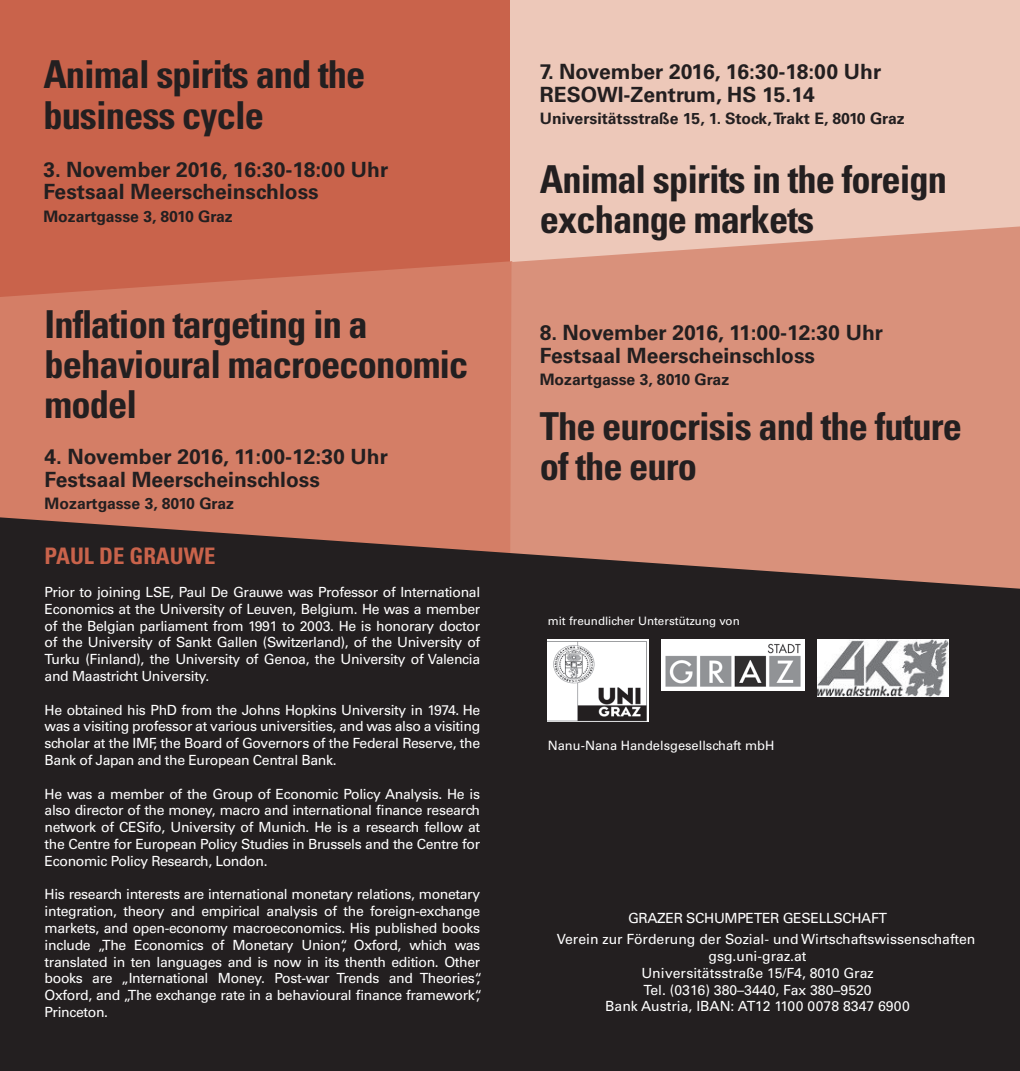
<style>
.page{position:relative;width:1020px;height:1071px;background:#fff}
.page>*{position:absolute;margin:0;border:0;box-sizing:border-box;transform-origin:0 0}
.t1{font:700 condensed 38.5px/40.2px "Univers LT Std";letter-spacing:-.025em;color:#231f20}
.t2{font:700 condensed 22.75px "Univers LT Std";color:#c9634b}
.t3{font:700 21px/22.8px "Univers LT Std";color:#231f20}
.t4{font:700 15.75px "Univers LT Std";color:#231f20}
.t5{font:14px/16.8px "Univers LT Std";letter-spacing:-.025em;color:#fff;text-align:justify}
.t6{font:14px/16.8px "Univers LT Std";color:#fff}
.t7{font:12.95px "Univers LT Std";color:#fff}
.t8{font:11.55px "Univers LT Std";color:#fff}
</style>
<div class="page">
<div style="left:0;top:0;width:510px;height:355px;background:#c9634b"></div>
<div style="left:510px;top:0;width:510px;height:402px;background:#edc8b9"></div>
<svg style="left:0;top:261px;width:510px;height:256px;fill:#d47e66"></svg>
<div style="left:510px;top:226px;width:510px;height:291px;background:#d9917b"></div>
<div style="left:0;top:517px;width:1020px;height:554px;background:#231f20"></div>
<img style="left:662px;top:640px;width:142px;height:51px">
<img style="left:548px;top:640px;width:100px;height:81px">
<img style="left:818px;top:639px;width:130px;height:57px">
<h1 class="t1" style="left:43px;top:54px;width:323px">Animal spirits and the business cycle</h1>
<h3 class="t3" style="left:43px;top:158px;width:346px">3. November 2016, 16:30-18:00 Uhr<br>Festsaal Meerscheinschloss</h3>
<p class="t4" style="left:43px;top:207px;width:191px">Mozartgasse 3, 8010 Graz</p>
<h1 class="t1" style="left:45px;top:304px;width:425px">Inflation targeting in a behavioural macroeconomic model</h1>
<h3 class="t3" style="left:45px;top:445px;width:345px">4. November 2016, 11:00-12:30 Uhr<br>Festsaal Meerscheinschloss</h3>
<p class="t4" style="left:45px;top:495px;width:191px">Mozartgasse 3, 8010 Graz</p>
<h2 class="t2" style="left:45px;top:542px;width:26px">Paul</h2>
<h2 class="t2" style="left:99px;top:542px;width:116px">De Grauwe</h2>
<p class="t5" style="left:45px;top:584px;width:437px">Prior to joining LSE, Paul De Grauwe was Professor of International Economics at the University of Leuven, Belgium. He was a member of the Belgian parliament from 1991 to 2003. He is honorary doctor of the University of Sankt Gallen (Switzerland), of the University of Turku (Finland), the University of Genoa, the University of Valencia and Maastricht University.  </p>
<p class="t5" style="left:45px;top:701px;width:437px">He obtained his PhD from the Johns Hopkins University in 1974. He was a visiting professor at various universities, and was also a visiting scholar at the IMF, the Board of Governors of the Federal Reserve, the Bank of Japan and the European Central Bank.</p>
<p class="t5" style="left:45px;top:785px;width:437px">He was a member of the Group of Economic Policy Analysis. He is also director of the money, macro and international finance research network of CESifo, University of Munich. He is a research fellow at the Centre for European Policy Studies in Brussels and the Centre for Economic Policy Research, London.</p>
<p class="t5" style="left:45px;top:886px;width:439px;text-align:left">His research interests are international monetary relations, monetary integration, theory and empirical analysis of the foreign-exchange markets, and open-economy macroeconomics. His published books include „The Economics of Monetary Union“, Oxford, which was translated in ten languages and is now in its thenth edition. Other books are „International Money. Post-war Trends and Theories“, Oxford, and „The exchange rate in a behavioural finance framework“, Princeton.</p>
<h3 class="t3" style="left:540px;top:60px;width:343px">7. November 2016, 16:30-18:00 Uhr<br>RESOWI-Zentrum, HS 15.14</h3>
<p class="t4" style="left:540px;top:110px;width:366px">Universitätsstraße 15, 1. Stock, Trakt E, 8010 Graz</p>
<h1 class="t1" style="left:540px;top:159px;width:409px">Animal spirits in the foreign exchange markets</h1>
<h3 class="t3" style="left:540px;top:321px;width:345px">8. November 2016, 11:00-12:30 Uhr<br>Festsaal Meerscheinschloss</h3>
<p class="t4" style="left:540px;top:371px;width:191px">Mozartgasse 3, 8010 Graz</p>
<h1 class="t1" style="left:540px;top:406px;width:424px">The eurocrisis and the future of the euro</h1>
<p class="t8" style="left:548px;top:614px;width:194px">mit freundlicher Unterstützung von</p>
<p class="t7" style="left:548px;top:737px;width:228px">Nanu-Nana Handelsgesellschaft mbH</p>
<p class="t6" style="left:557px;top:908px;width:420px;line-height:21px;text-indent:71px">GRAZER SCHUMPETER GESELLSCHAFT<br>Verein zur Förderung der Sozial- und Wirtschaftswissenschaften</p>
<p class="t6" style="left:605px;top:948px;width:306px;text-align:center">gsg.uni-graz.at<br>Universitätsstraße 15/F4, 8010 Graz<br>Tel. (0316) 380–3440, Fax 380–9520<br>Bank Austria, IBAN: AT12 1100 0078 8347 6900</p>
</div>
